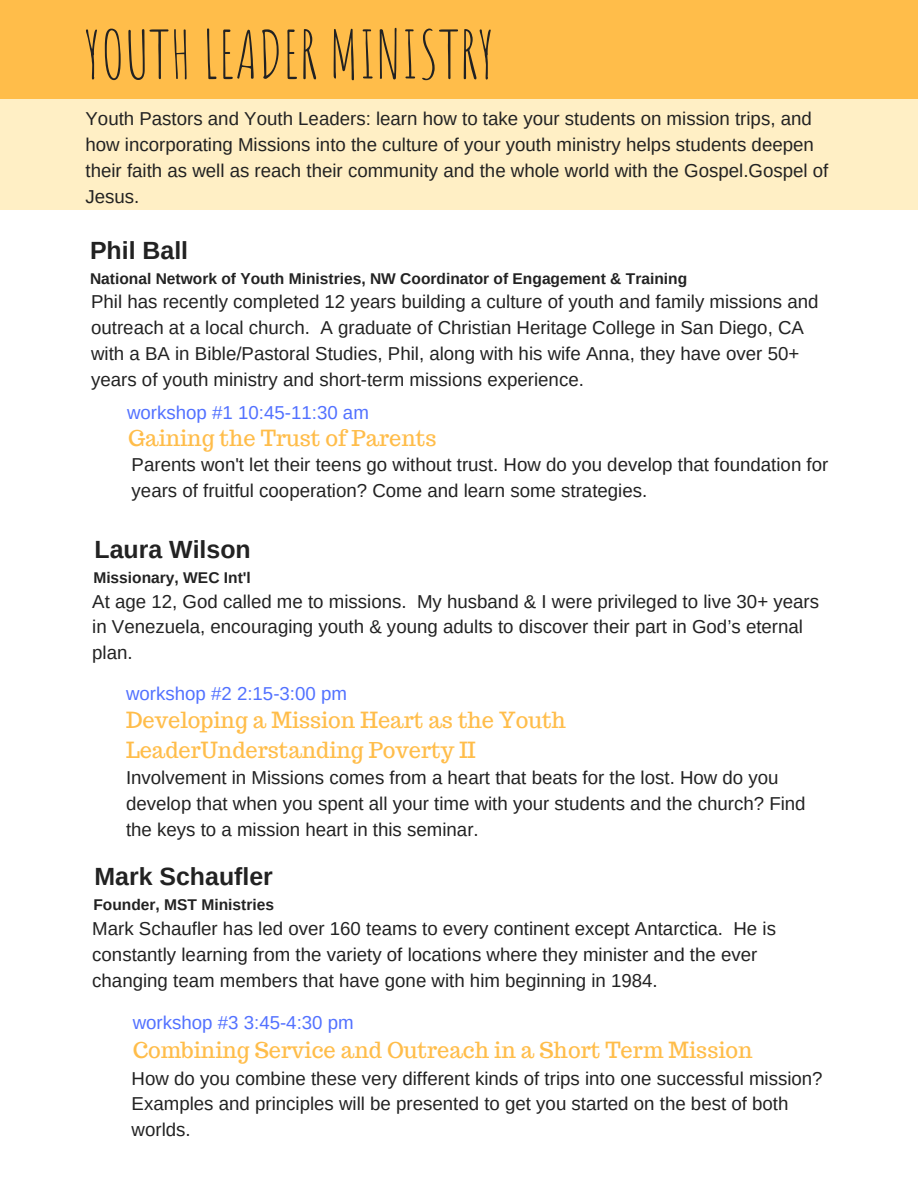
<style>
.page{position:relative;width:918px;height:1188px;background:#fff}
.page>*{position:absolute;margin:0;border:0;box-sizing:border-box;transform-origin:0 0}
.t1{font:65.4px "Amatic SC";color:#222}
.t2{font:700 24.9px "Arimo";color:#222}
.t3{font:21.75px/30.3px "Trocchi";color:#ffbd4a}
.t4{font:18.75px/25.8px "Arimo";color:#222}
.t5{font:18.75px "Arimo";color:#5271ff}
.t6{font:700 15.6px "Arimo";color:#222}
</style>
<div class="page">
<div style="left:0;top:0;width:918px;height:107px;background:#ffbd4a"></div>
<div style="left:0;top:99px;width:918px;height:110px;background:#ffefc5"></div>
<h1 class="t1" style="left:84px;top:12px;width:412px">YOUTH LEADER MINISTRY</h1>
<p class="t4" style="left:86px;top:105px;width:744px">Youth Pastors and Youth Leaders: learn how to take your students on mission trips, and how incorporating Missions into the culture of your youth ministry helps students deepen their faith as well as reach their community and the whole world with the Gospel.Gospel of Jesus.</p>
<h2 class="t2" style="left:90px;top:236px;width:100px">Phil Ball</h2>
<p class="t6" style="left:90px;top:269px;width:599px">National Network of Youth Ministries, NW Coordinator of Engagement &amp; Training</p>
<p class="t4" style="left:91px;top:289px;width:729px">Phil has recently completed 12 years building a culture of youth and family missions and outreach at a local church. A graduate of Christian Heritage College in San Diego, CA with a BA in Bible/Pastoral Studies, Phil, along with his wife Anna, they have over 50+ years of youth ministry and short-term missions experience.</p>
<p class="t5" style="left:127px;top:402px;width:243px">workshop #1 10:45-11:30 am</p>
<p class="t3" style="left:128px;top:422px;width:310px">Gaining the Trust of Parents</p>
<p class="t4" style="left:132px;top:452px;width:698px">Parents won't let their teens go without trust. How do you develop that foundation for years of fruitful cooperation? Come and learn some strategies.</p>
<h2 class="t2" style="left:94px;top:535px;width:158px">Laura Wilson</h2>
<p class="t6" style="left:93px;top:569px;width:159px">Missionary, WEC Int'l</p>
<p class="t4" style="left:92px;top:588px;width:728px">At age 12, God called me to missions. My husband &amp; I were privileged to live 30+ years in Venezuela, encouraging youth &amp; young adults to discover their part in God’s eternal plan.</p>
<p class="t5" style="left:126px;top:683px;width:223px">workshop #2 2:15-3:00 pm</p>
<p class="t3" style="left:126px;top:705px;width:441px">Developing a Mission Heart as the Youth<br>LeaderUnderstanding Poverty II</p>
<p class="t4" style="left:126px;top:765px;width:681px">Involvement in Missions comes from a heart that beats for the lost. How do you develop that when you spent all your time with your students and the church? Find the keys to a mission heart in this seminar.</p>
<h2 class="t2" style="left:94px;top:863px;width:180px">Mark Schaufler</h2>
<p class="t6" style="left:93px;top:896px;width:182px">Founder, MST Ministries</p>
<p class="t4" style="left:92px;top:915px;width:685px">Mark Schaufler has led over 160 teams to every continent except Antarctica. He is constantly learning from the variety of locations where they minister and the ever changing team members that have gone with him beginning in 1984.</p>
<p class="t5" style="left:133px;top:1012px;width:223px">workshop #3 3:45-4:30 pm</p>
<p class="t3" style="left:133px;top:1034px;width:621px">Combining Service and Outreach in a Short Term Mission</p>
<p class="t4" style="left:132px;top:1065px;width:693px">How do you combine these very different kinds of trips into one successful mission?<br>Examples and principles will be presented to get you started on the best of both worlds.</p>
</div>
